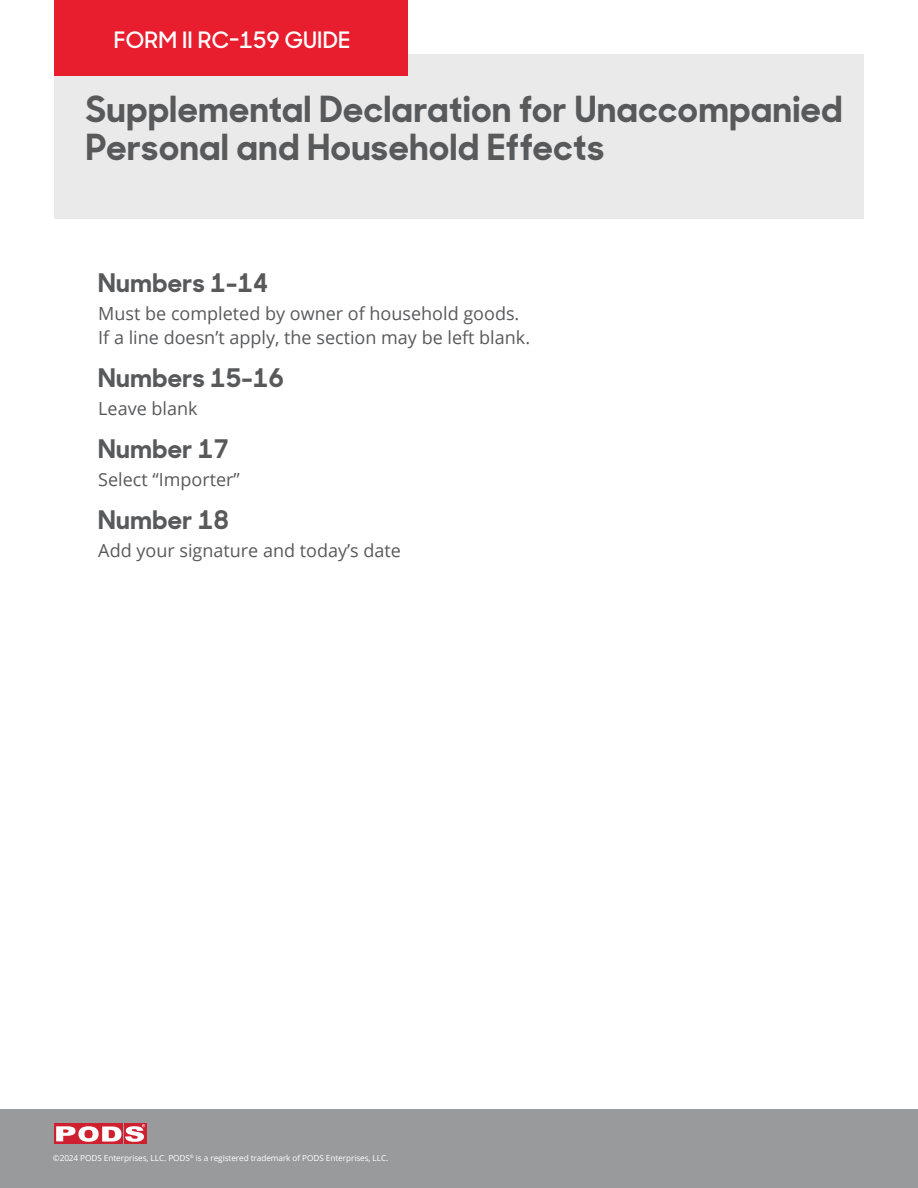
<style>
.page{position:relative;width:918px;height:1188px;background:#fff}
.page>*{position:absolute;margin:0;border:0;box-sizing:border-box;transform-origin:0 0}
.t1{font:700 35.85px/37.7px "Sharp Sans Display No 1";letter-spacing:.02em;color:#58595b}
.t2{font:700 25.5px "Sharp Sans Display No 1";letter-spacing:.02em;color:#58595b}
.t3{font:600 22.5px "Sharp Sans Display No 1";letter-spacing:.01em;color:#fff}
.t4{font:18px/24px "Open Sans";color:#58595b}
.t5{font:8.25px "Open Sans";letter-spacing:-.01em;color:#fff}
</style>
<div class="page">
<div style="left:54px;top:54px;width:810px;height:165px;background:#eaeaea"></div>
<div style="left:0;top:1110px;width:918px;height:78px;background:#989a9b"></div>
<div style="left:77px;top:1123px;width:23px;height:21px;background:#cf202f"></div>
<div style="left:101px;top:1123px;width:22px;height:21px;background:#cf202f"></div>
<div style="left:54px;top:1123px;width:23px;height:21px;background:#cf202f"></div>
<div style="left:124px;top:1123px;width:22px;height:21px;background:#cf202f"></div>
<svg style="left:56px;top:1124px;width:89px;height:18px"></svg>
<div style="left:54px;top:0;width:353px;height:76px;background:#e81d2d"></div>
<p class="t3" style="left:114px;top:23px;width:238px">FORM II RC-159 GUIDE</p>
<h1 class="t1" style="left:86px;top:87px;width:758px">Supplemental Declaration for Unaccompanied<br>Personal and Household Effects</h1>
<h2 class="t2" style="left:98px;top:262px;width:172px">Numbers 1-14</h2>
<p class="t4" style="left:98px;top:301px;width:433px">Must be completed by owner of household goods.<br>If a line doesn’t apply, the section may be left blank.</p>
<h2 class="t2" style="left:98px;top:357px;width:187px">Numbers 15-16</h2>
<p class="t4" style="left:98px;top:396px;width:101px">Leave blank</p>
<h2 class="t2" style="left:98px;top:428px;width:132px">Number 17</h2>
<p class="t4" style="left:98px;top:467px;width:143px">Select “Importer”</p>
<h2 class="t2" style="left:98px;top:499px;width:132px">Number 18</h2>
<p class="t4" style="left:98px;top:538px;width:304px">Add your signature and today’s date</p>
<p class="t5" style="left:53px;top:1152px;width:337px">©2024 PODS Enterprises, LLC. PODS<sup>®</sup> is a registered trademark of PODS Enterprises, LLC.</p>
</div>
